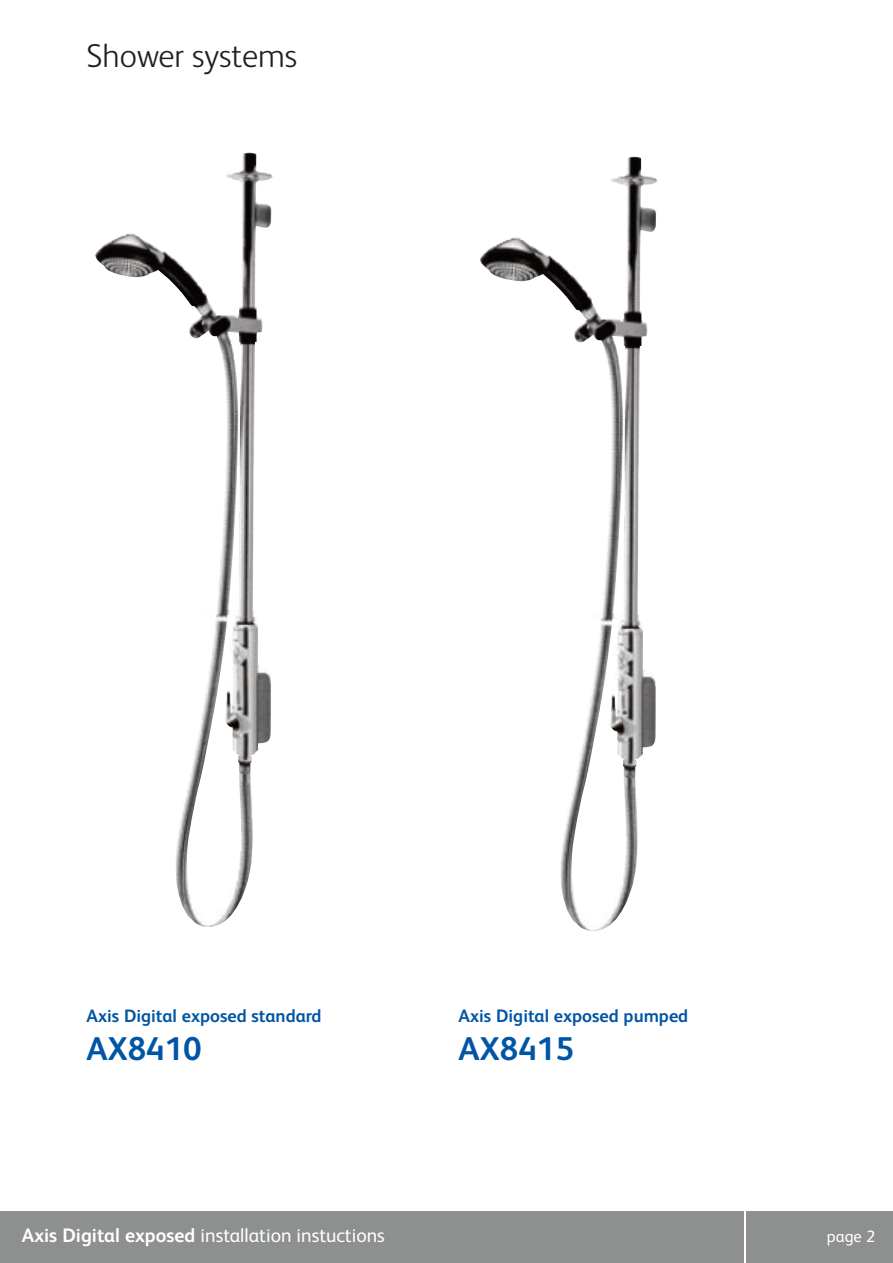
<style>
.page{position:relative;width:893px;height:1263px;background:#fff}
.page>*{position:absolute;margin:0;border:0;box-sizing:border-box;transform-origin:0 0}
.t1{font:300 33px "FS Albert";color:#231f20}
.t2{font:700 33px "FS Albert";color:#0155a5}
.t3{font:19.5px "FS Albert";color:#fff}
.t4{font:700 18px "FS Albert";color:#0155a5}
.t5{font:16.5px "FS Albert";color:#fff}
.s1{font-weight:700}
</style>
<div class="page">
<div style="left:1px;top:1212px;width:743px;height:51px;background:#8e8f8f"></div>
<div style="left:746px;top:1212px;width:147px;height:51px;background:#8e8f8f"></div>
<img style="left:95px;top:152px;width:178px;height:775px">
<img style="left:480px;top:156px;width:177px;height:775px">
<h1 class="t1" style="left:87px;top:45px;width:212px">Shower systems</h1>
<p class="t4" style="left:87px;top:1010px;width:237px">Axis Digital exposed standard</p>
<h1 class="t2" style="left:87px;top:1037px;width:117px">AX8410</h1>
<p class="t4" style="left:459px;top:1010px;width:231px">Axis Digital exposed pumped</p>
<h1 class="t2" style="left:459px;top:1037px;width:117px">AX8415</h1>
<p class="t3" style="left:22px;top:1228px;width:365px"><span class="s1">Axis Digital exposed</span> installation instuctions</p>
<p class="t5" style="left:827px;top:1230px;width:50px">page 2</p>
</div>
